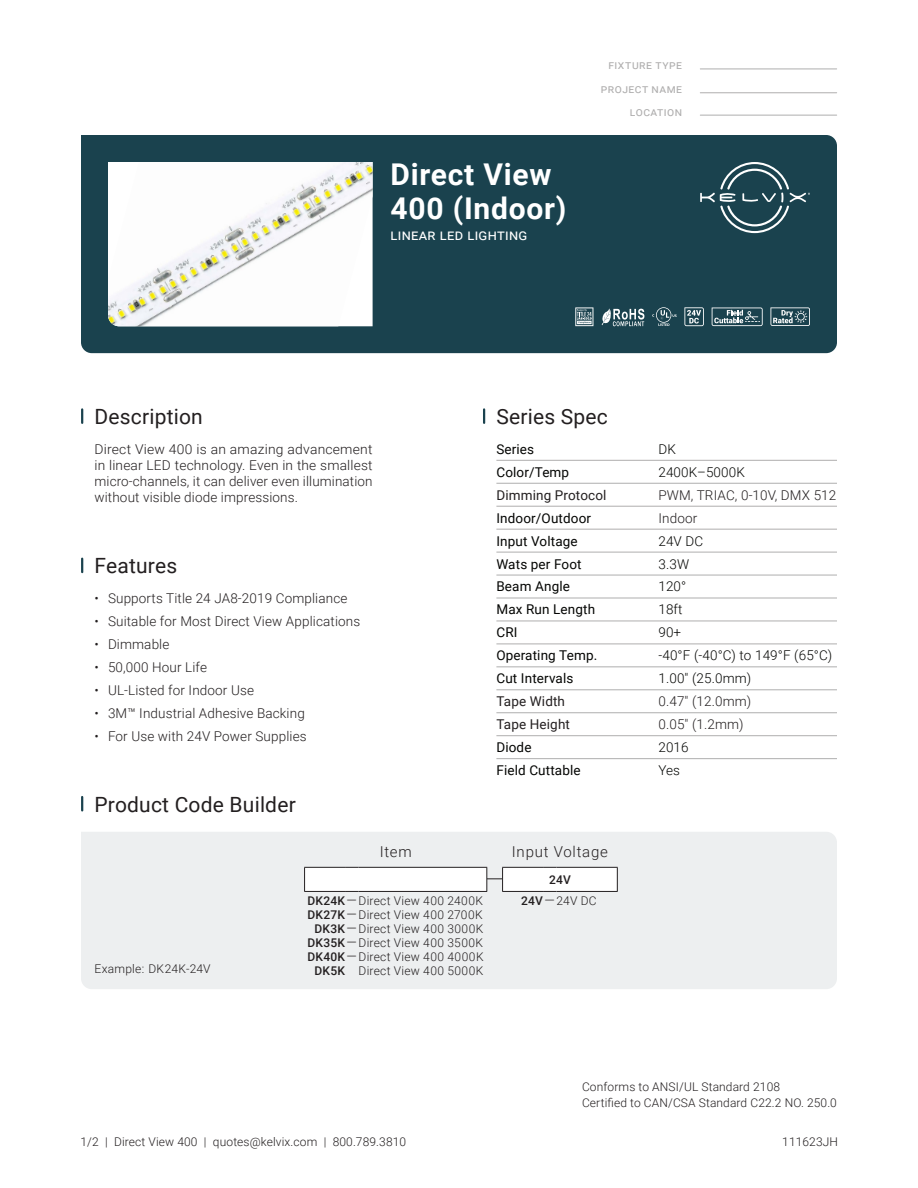
<style>
.page{position:relative;width:918px;height:1188px;background:#fff}
.page>*{position:absolute;margin:0;border:0;box-sizing:border-box;transform-origin:0 0}
.Product__header{font:700 30px/34.5px "Roboto";letter-spacing:.025em;color:#fff}
.t1{font:21px "Roboto";letter-spacing:.01em;color:#231f20}
.Product__subhead{font:15px "Roboto";letter-spacing:.02em;color:#fff}
.OCB__header{font:300 15px "Roboto";letter-spacing:.05em;color:#231f20}
.Features__bullets{font:300 13.5px/16.2px "Roboto";letter-spacing:.01em;color:#231f20;text-align:justify}
.Series_Spec__table{font:13.5px "Roboto";letter-spacing:.01em;color:#040503}
.Series_Spec__table-2{font:300 13.5px "Roboto";letter-spacing:.01em;color:#040503}
.Series_Spec__table-3{font:300 13.5px "Roboto";letter-spacing:.01em;color:#231f20}
.Series_Spec__table-4{font:13.5px "Roboto";letter-spacing:.01em;color:#231f20}
.Series_Spec__table-no_line{font:13.5px "Roboto";letter-spacing:.01em;color:#040503}
.OCB__copy{font:300 13.5px "Roboto";color:#231f20}
.Series_Spec__table-no_line-2{font:300 13.5px "Roboto";color:#040503}
.OCB__copy-2{font:300 12px "Roboto";letter-spacing:.01em;color:#231f20}
.OCB__copy-3{font:300 12px "Roboto";letter-spacing:.03em;color:#231f20}
.OCB__copy-4{font:500 12px "Roboto";letter-spacing:.02em;color:#231f20}
.OCB__header-2{font:12px "Roboto";letter-spacing:.045em;color:#afaeae}
.OCB__fill_in_section{font:500 12px "Roboto";color:#231f20}
</style>
<div class="page">
<div style="left:81px;top:135px;width:756px;height:218px;background:#1a424e"></div>
<svg style="left:700px;top:162px;width:110px;height:71px"></svg>
<svg style="left:575px;top:307px;width:18px;height:19px"></svg>
<svg style="left:81px;top:559px;width:2px;height:13px"></svg>
<svg style="left:483px;top:409px;width:2px;height:14px"></svg>
<hr style="left:496px;top:460px;width:341px;height:1px;background:#afaeae">
<hr style="left:496px;top:483px;width:341px;height:1px;background:#afaeae">
<hr style="left:496px;top:506px;width:341px;height:1px;background:#afaeae">
<hr style="left:496px;top:529px;width:341px;height:1px;background:#afaeae">
<hr style="left:496px;top:552px;width:341px;height:1px;background:#afaeae">
<hr style="left:496px;top:575px;width:341px;height:1px;background:#afaeae">
<hr style="left:496px;top:598px;width:341px;height:1px;background:#afaeae">
<hr style="left:496px;top:621px;width:341px;height:1px;background:#afaeae">
<hr style="left:496px;top:644px;width:341px;height:1px;background:#afaeae">
<hr style="left:496px;top:667px;width:341px;height:1px;background:#afaeae">
<hr style="left:496px;top:690px;width:341px;height:1px;background:#afaeae">
<hr style="left:496px;top:712px;width:341px;height:1px;background:#afaeae">
<hr style="left:496px;top:735px;width:341px;height:1px;background:#afaeae">
<hr style="left:496px;top:758px;width:341px;height:1px;background:#afaeae">
<hr style="left:700px;top:69px;width:137px;height:1px;background:#afaeae">
<hr style="left:700px;top:92px;width:137px;height:1px;background:#afaeae">
<hr style="left:700px;top:115px;width:137px;height:1px;background:#afaeae">
<div style="left:81px;top:832px;width:756px;height:157px;background:#edeff0"></div>
<hr style="left:345px;top:878px;width:215px;height:1px;background:#231f20">
<div style="left:305px;top:867px;width:182px;height:24px;background:#fff"></div>
<svg style="left:304px;top:868px;width:1px;height:23px"></svg>
<svg style="left:486px;top:868px;width:1px;height:23px"></svg>
<hr style="left:304px;top:891px;width:41px;height:1px;background:#231f20">
<svg style="left:345px;top:891px;width:14px;height:1px"></svg>
<hr style="left:359px;top:891px;width:128px;height:1px;background:#231f20">
<hr style="left:304px;top:867px;width:41px;height:1px;background:#231f20">
<svg style="left:345px;top:867px;width:14px;height:1px"></svg>
<hr style="left:359px;top:867px;width:128px;height:1px;background:#231f20">
<div style="left:503px;top:867px;width:114px;height:24px;background:#fff"></div>
<svg style="left:502px;top:868px;width:1px;height:23px"></svg>
<svg style="left:617px;top:868px;width:1px;height:23px"></svg>
<hr style="left:502px;top:891px;width:41px;height:1px;background:#231f20">
<svg style="left:543px;top:891px;width:14px;height:1px"></svg>
<hr style="left:557px;top:891px;width:61px;height:1px;background:#231f20">
<hr style="left:502px;top:867px;width:41px;height:1px;background:#231f20">
<svg style="left:543px;top:867px;width:14px;height:1px"></svg>
<hr style="left:557px;top:867px;width:61px;height:1px;background:#231f20">
<svg style="left:81px;top:797px;width:2px;height:13px"></svg>
<svg style="left:81px;top:409px;width:2px;height:14px"></svg>
<svg style="left:601px;top:308px;width:43px;height:18px"></svg>
<svg style="left:684px;top:307px;width:20px;height:19px"></svg>
<svg style="left:652px;top:307px;width:25px;height:19px"></svg>
<svg style="left:770px;top:307px;width:40px;height:19px"></svg>
<svg style="left:712px;top:308px;width:51px;height:18px"></svg>
<img style="left:108px;top:162px;width:265px;height:164px">
<p class="OCB__header-2" style="left:608px;top:57px;width:75px">fixture type</p>
<p class="OCB__header-2" style="left:601px;top:80px;width:83px">project name</p>
<p class="Product__header" style="left:391px;top:155px;width:177px">Direct View<br>400 (Indoor)</p>
<p class="Product__subhead" style="left:391px;top:225px;width:138px">linear led lighting</p>
<p class="OCB__header-2" style="left:630px;top:103px;width:54px">location</p>
<p class="t1" style="left:94px;top:402px;width:110px">Description</p>
<p class="Features__bullets" style="left:94px;top:440px;width:280px">Direct View 400 is an amazing advancement in linear LED technology. Even in the smallest micro-channels, it can deliver even illumination without visible diode impressions.</p>
<p class="t1" style="left:94px;top:551px;width:84px">Features</p>
<p class="Features__bullets" style="left:94px;top:590px;width:254px">• Supports Title 24 JA8-2019 Compliance</p>
<p class="Features__bullets" style="left:94px;top:613px;width:267px">• Suitable for Most Direct View Applications</p>
<p class="Features__bullets" style="left:94px;top:636px;width:76px">• Dimmable</p>
<p class="Features__bullets" style="left:94px;top:658px;width:114px">• 50,000 Hour Life</p>
<p class="Features__bullets" style="left:94px;top:681px;width:161px">• UL-Listed for Indoor Use</p>
<p class="Features__bullets" style="left:94px;top:704px;width:212px">• 3M™ Industrial Adhesive Backing</p>
<p class="Features__bullets" style="left:94px;top:727px;width:214px">• For Use with 24V Power Supplies</p>
<p class="t1" style="left:94px;top:789px;width:203px">Product Code Builder</p>
<p class="t1" style="left:496px;top:402px;width:113px">Series Spec</p>
<p class="Series_Spec__table-no_line" style="left:496px;top:440px;width:39px">Series</p>
<p class="Series_Spec__table-no_line-2" style="left:658px;top:440px;width:19px">DK</p>
<p class="Series_Spec__table" style="left:496px;top:462px;width:74px">Color/Temp</p>
<p class="Series_Spec__table-2" style="left:658px;top:462px;width:88px">2400K–5000K</p>
<p class="Series_Spec__table-4" style="left:496px;top:485px;width:112px">Dimming Protocol</p>
<p class="Series_Spec__table-3" style="left:658px;top:485px;width:180px">PWM, TRIAC, 0-10V, DMX 512</p>
<p class="Series_Spec__table" style="left:496px;top:508px;width:96px">Indoor/Outdoor</p>
<p class="Series_Spec__table-3" style="left:658px;top:508px;width:40px">Indoor</p>
<p class="Series_Spec__table" style="left:496px;top:531px;width:83px">Input Voltage</p>
<p class="Series_Spec__table-2" style="left:658px;top:531px;width:46px">24V DC</p>
<p class="Series_Spec__table" style="left:496px;top:554px;width:87px">Wats per Foot</p>
<p class="Series_Spec__table-2" style="left:658px;top:554px;width:32px">3.3W</p>
<p class="Series_Spec__table" style="left:496px;top:577px;width:75px">Beam Angle</p>
<p class="Series_Spec__table-2" style="left:658px;top:577px;width:29px">120°</p>
<p class="Series_Spec__table" style="left:496px;top:600px;width:100px">Max Run Length</p>
<p class="Series_Spec__table-2" style="left:658px;top:600px;width:26px">18ft</p>
<p class="Series_Spec__table" style="left:496px;top:623px;width:23px">CRI</p>
<p class="Series_Spec__table-2" style="left:658px;top:623px;width:24px">90+</p>
<p class="Series_Spec__table" style="left:496px;top:646px;width:102px">Operating Temp.</p>
<p class="Series_Spec__table-2" style="left:658px;top:646px;width:175px">-40°F (-40°C) to 149°F (65°C)</p>
<p class="Series_Spec__table" style="left:496px;top:669px;width:79px">Cut Intervals</p>
<p class="Series_Spec__table-2" style="left:658px;top:669px;width:94px">1.00" (25.0mm)</p>
<p class="Series_Spec__table-4" style="left:496px;top:692px;width:70px">Tape Width</p>
<p class="Series_Spec__table-3" style="left:658px;top:692px;width:94px">0.47" (12.0mm)</p>
<p class="Series_Spec__table-4" style="left:496px;top:715px;width:75px">Tape Height</p>
<p class="Series_Spec__table-3" style="left:658px;top:715px;width:87px">0.05" (1.2mm)</p>
<p class="Series_Spec__table" style="left:496px;top:738px;width:37px">Diode</p>
<p class="Series_Spec__table-2" style="left:658px;top:738px;width:32px">2016</p>
<p class="Series_Spec__table" style="left:496px;top:761px;width:86px">Field Cuttable</p>
<p class="Series_Spec__table-2" style="left:658px;top:761px;width:23px">Yes</p>
<p class="OCB__copy-2" style="left:94px;top:961px;width:118px">Example: DK24K-24V</p>
<p class="OCB__header" style="left:380px;top:841px;width:33px">Item</p>
<p class="OCB__copy-4" style="left:308px;top:893px;width:39px">DK24K</p>
<p class="OCB__copy" style="left:347px;top:891px;width:12px">—</p>
<p class="OCB__copy-2" style="left:359px;top:893px;width:126px">Direct View 400 2400K</p>
<p class="OCB__copy-4" style="left:308px;top:906px;width:39px">DK27K</p>
<p class="OCB__copy" style="left:347px;top:905px;width:12px">—</p>
<p class="OCB__copy-2" style="left:359px;top:906px;width:126px">Direct View 400 2700K</p>
<p class="OCB__copy-4" style="left:315px;top:920px;width:32px">DK3K</p>
<p class="OCB__copy" style="left:347px;top:919px;width:12px">—</p>
<p class="OCB__copy-3" style="left:359px;top:920px;width:126px">Direct View 400 3000K</p>
<p class="OCB__copy-4" style="left:308px;top:934px;width:39px">DK35K</p>
<p class="OCB__copy" style="left:347px;top:933px;width:12px">—</p>
<p class="OCB__copy-2" style="left:359px;top:934px;width:126px">Direct View 400 3500K</p>
<p class="OCB__copy-4" style="left:308px;top:948px;width:39px">DK40K</p>
<p class="OCB__copy" style="left:347px;top:946px;width:12px">—</p>
<p class="OCB__copy-3" style="left:359px;top:948px;width:126px">Direct View 400 4000K</p>
<p class="OCB__copy-4" style="left:315px;top:962px;width:32px">DK5K</p>
<p class="OCB__copy-3" style="left:359px;top:962px;width:126px">Direct View 400 5000K</p>
<p class="OCB__header" style="left:512px;top:841px;width:97px">Input Voltage</p>
<p class="OCB__fill_in_section" style="left:549px;top:871px;width:23px">24V</p>
<p class="OCB__copy-4" style="left:521px;top:893px;width:23px">24V</p>
<p class="OCB__copy" style="left:545px;top:891px;width:12px">—</p>
<p class="OCB__copy-2" style="left:557px;top:893px;width:42px">24V DC</p>
<p class="OCB__copy-2" style="left:582px;top:1078px;width:200px">Conforms to ANSI/UL Standard 2108</p>
<p class="OCB__copy-2" style="left:582px;top:1094px;width:256px">Certified to CAN/CSA Standard C22.2 NO. 250.0</p>
<p class="OCB__copy-2" style="left:80px;top:1133px;width:327px">1/2 | Direct View 400 | quotes@kelvix.com | 800.789.3810</p>
<p class="OCB__copy-2" style="left:782px;top:1133px;width:57px">111623JH</p>
</div>
